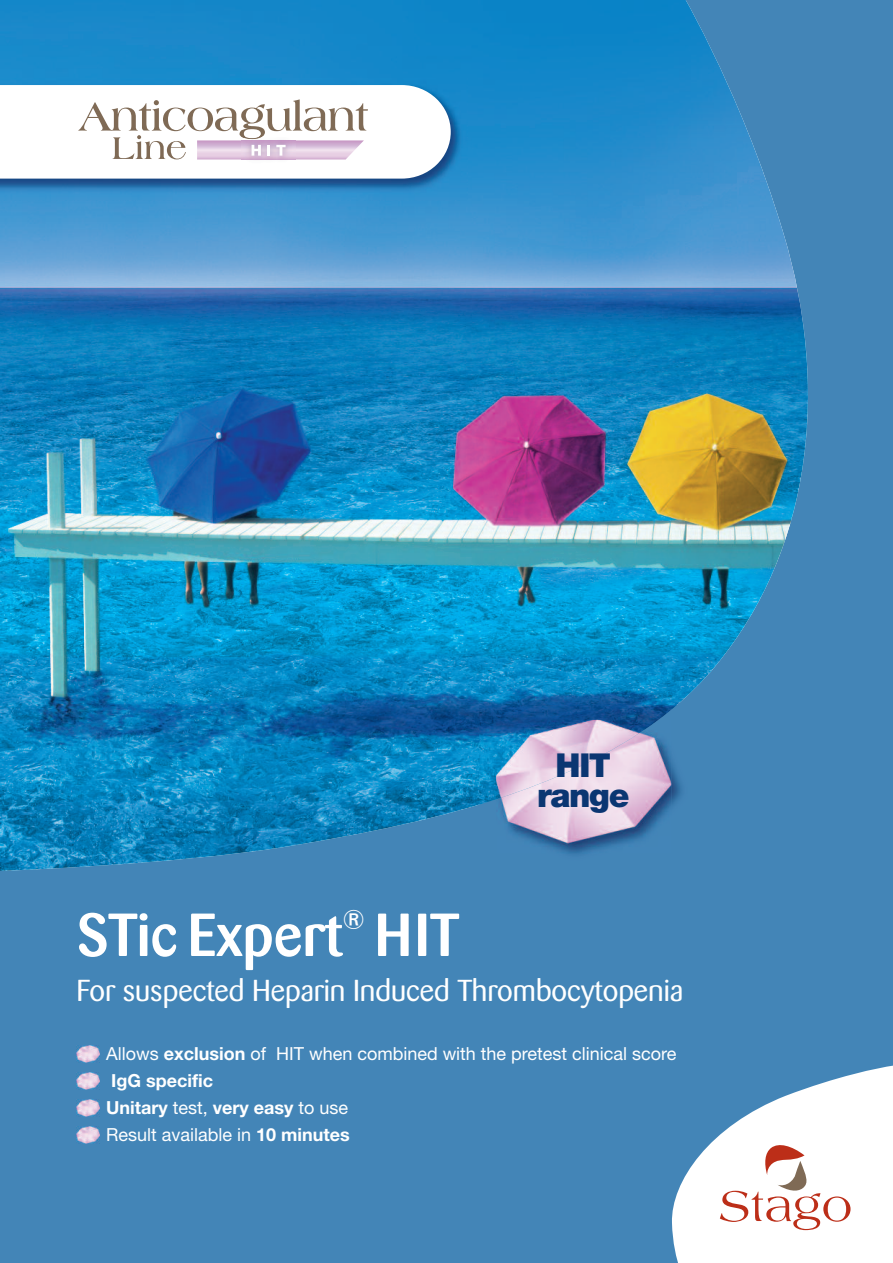
<style>
.page{position:relative;width:893px;height:1263px;background:#4385b7}
.page>*{position:absolute;margin:0;border:0;box-sizing:border-box;transform-origin:0 0}
.t1{font:500 60px "Barmeno";color:#fff}
.t2{font:900 33px/30px "Helvetica Neue LT";letter-spacing:-.04em;color:#0a3672;text-align:center}
.t3{font:30px "Barmeno";color:#fff}
.t4{font:500 27px "Barmeno";color:#fff}
.t5{font:18px/27px "Helvetica Neue LT";color:#fff}
.s1{font-weight:700}
</style>
<div class="page">
<div style="left:0;top:0;width:829px;height:872px;background:#4385b7"></div>
<img style="left:0;top:0;width:808px;height:871px">
<svg style="left:671px;top:1063px;width:222px;height:200px"></svg>
<img style="left:77px;top:1046px;width:22px;height:16px">
<img style="left:77px;top:1073px;width:22px;height:16px">
<img style="left:77px;top:1100px;width:22px;height:16px">
<img style="left:77px;top:1127px;width:22px;height:16px">
<div style="left:479px;top:705px;width:218px;height:168px;background:#4385b7"></div>
<img style="left:479px;top:705px;width:198px;height:99px">
<img style="left:496px;top:720px;width:175px;height:134px">
<img style="left:496px;top:720px;width:162px;height:79px">
<img style="left:0;top:79px;width:468px;height:121px">
<svg style="left:0;top:85px;width:451px;height:94px"></svg>
<h2 class="t2" style="left:537px;top:753px;width:94px">HIT range</h2>
<h1 class="t1" style="left:77px;top:910px;width:267px">STic Expert</h1>
<h3 class="t4" style="left:342px;top:908px;width:24px">®</h3>
<h1 class="t1" style="left:375px;top:910px;width:87px">HIT</h1>
<h3 class="t3" style="left:77px;top:978px;width:608px">For suspected Heparin Induced Thrombocytopenia</h3>
<p class="t5" style="left:106px;top:1042px;width:572px">Allows <span class="s1">exclusion</span> of HIT when combined with the pretest clinical score <span class="s1">IgG specific<br>Unitary</span> test, <span class="s1">very easy</span> to use<br>Result available in <span class="s1">10 minutes</span></p>
</div>
